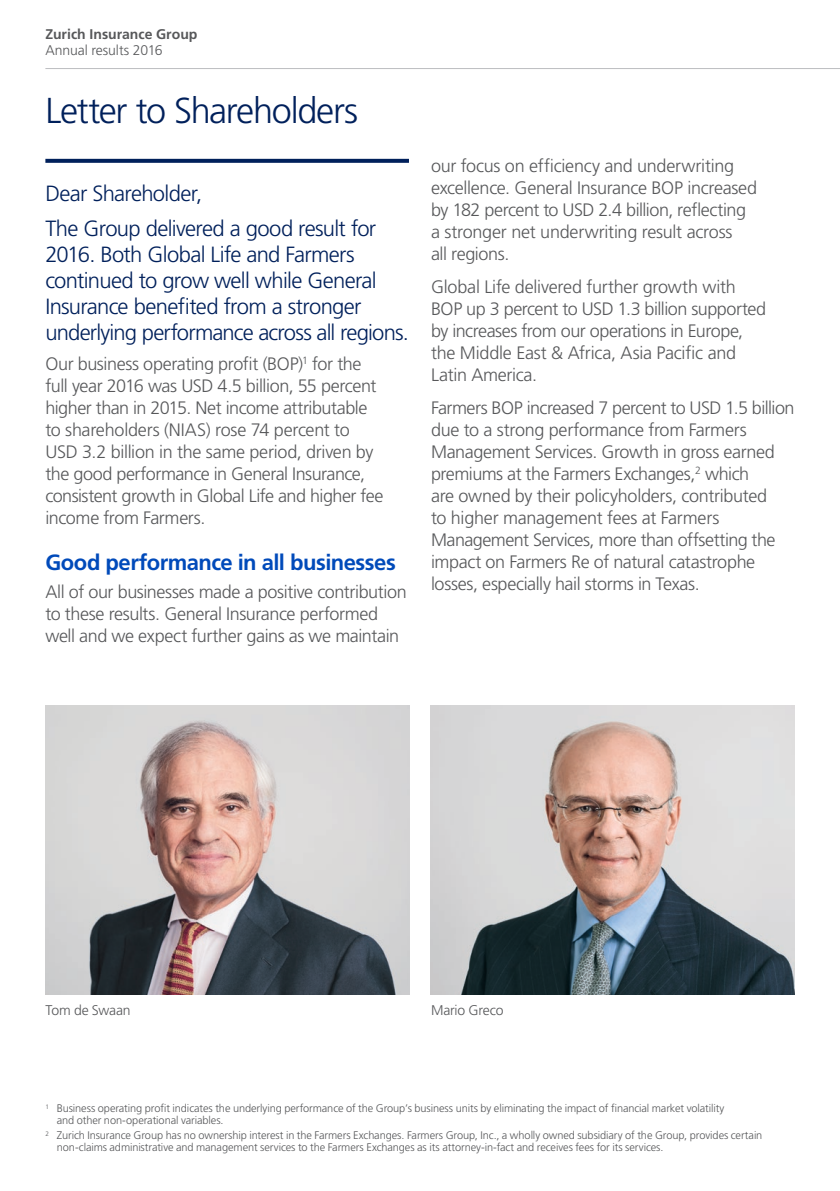
<style>
.page{position:relative;width:840px;height:1191px;background:#fff}
.page>*{position:absolute;margin:0;border:0;box-sizing:border-box;transform-origin:0 0}
.t1{font:300 36px "Frutiger LT Std";letter-spacing:-.035em;color:#00205b}
.t2{font:300 22px/26px "Frutiger LT Std";letter-spacing:-.035em;color:#00205b}
.t3{font:700 22px "Frutiger LT Std";letter-spacing:-.025em;color:#004aba}
.t4{font:300 18px/22px "Frutiger LT Std";letter-spacing:-.02em;color:#57585a}
.t5{font:300 14px "Frutiger LT Std";letter-spacing:-.01em;color:#57585a}
.t6{font:700 14px "Frutiger LT Std";color:#57585a}
.t7{font:300 11px/12px "Frutiger LT Std";letter-spacing:-.01em;color:#57585a}
</style>
<div class="page">
<hr style="left:45px;top:68px;width:794px;height:1px;background:#bcbdc0">
<img style="left:45px;top:705px;width:365px;height:289px">
<img style="left:430px;top:705px;width:364px;height:289px">
<svg style="left:45px;top:159px;width:364px;height:4px"></svg>
<p class="t6" style="left:45px;top:26px;width:153px">Zurich Insurance Group</p>
<p class="t5" style="left:45px;top:42px;width:119px">Annual results 2016</p>
<h1 class="t1" style="left:45px;top:91px;width:314px">Letter to Shareholders</h1>
<p class="t2" style="left:45px;top:177px;width:332px;line-height:34.4px">Dear Shareholder,<br>The Group delivered a good result for</p>
<p class="t2" style="left:45px;top:241px;width:365px">2016. Both Global Life and Farmers continued to grow well while General Insurance benefited from a stronger underlying performance across all regions.</p>
<p class="t4" style="left:45px;top:353px;width:339px">Our business operating profit (BOP)<sup>1</sup> for the full year 2016 was USD 4.5 billion, 55 percent higher than in 2015. Net income attributable to shareholders (NIAS) rose 74 percent to USD 3.2 billion in the same period, driven by the good performance in General Insurance, consistent growth in Global Life and higher fee income from Farmers.</p>
<p class="t3" style="left:45px;top:550px;width:352px">Good performance in all businesses</p>
<p class="t4" style="left:45px;top:581px;width:363px">All of our businesses made a positive contribution to these results. General Insurance performed well and we expect further gains as we maintain</p>
<p class="t4" style="left:431px;top:155px;width:327px">our focus on efficiency and underwriting excellence. General Insurance BOP increased by 182 percent to USD 2.4 billion, reflecting a stronger net underwriting result across<br>all regions.</p>
<p class="t4" style="left:431px;top:276px;width:336px">Global Life delivered further growth with BOP up 3 percent to USD 1.3 billion supported by increases from our operations in Europe, the Middle East &amp; Africa, Asia Pacific and Latin America.</p>
<p class="t4" style="left:431px;top:397px;width:365px">Farmers BOP increased 7 percent to USD 1.5 billion due to a strong performance from Farmers Management Services. Growth in gross earned premiums at the Farmers Exchanges,<sup>2</sup> which<br>are owned by their policyholders, contributed<br>to higher management fees at Farmers Management Services, more than offsetting the impact on Farmers Re of natural catastrophe losses, especially hail storms in Texas.</p>
<p class="t5" style="left:45px;top:1002px;width:87px">Tom de Swaan</p>
<p class="t5" style="left:431px;top:1002px;width:74px">Mario Greco</p>
<p class="t7" style="left:57px;top:1102px;width:668px;text-indent:-11px"><sup>1</sup> Business operating profit indicates the underlying performance of the Group’s business units by eliminating the impact of financial market volatility and other non-operational variables.</p>
<p class="t7" style="left:57px;top:1129px;width:706px;text-indent:-11px"><sup>2</sup> Zurich Insurance Group has no ownership interest in the Farmers Exchanges. Farmers Group, Inc., a wholly owned subsidiary of the Group, provides certain non-claims administrative and management services to the Farmers Exchanges as its attorney-in-fact and receives fees for its services.</p>
</div>
